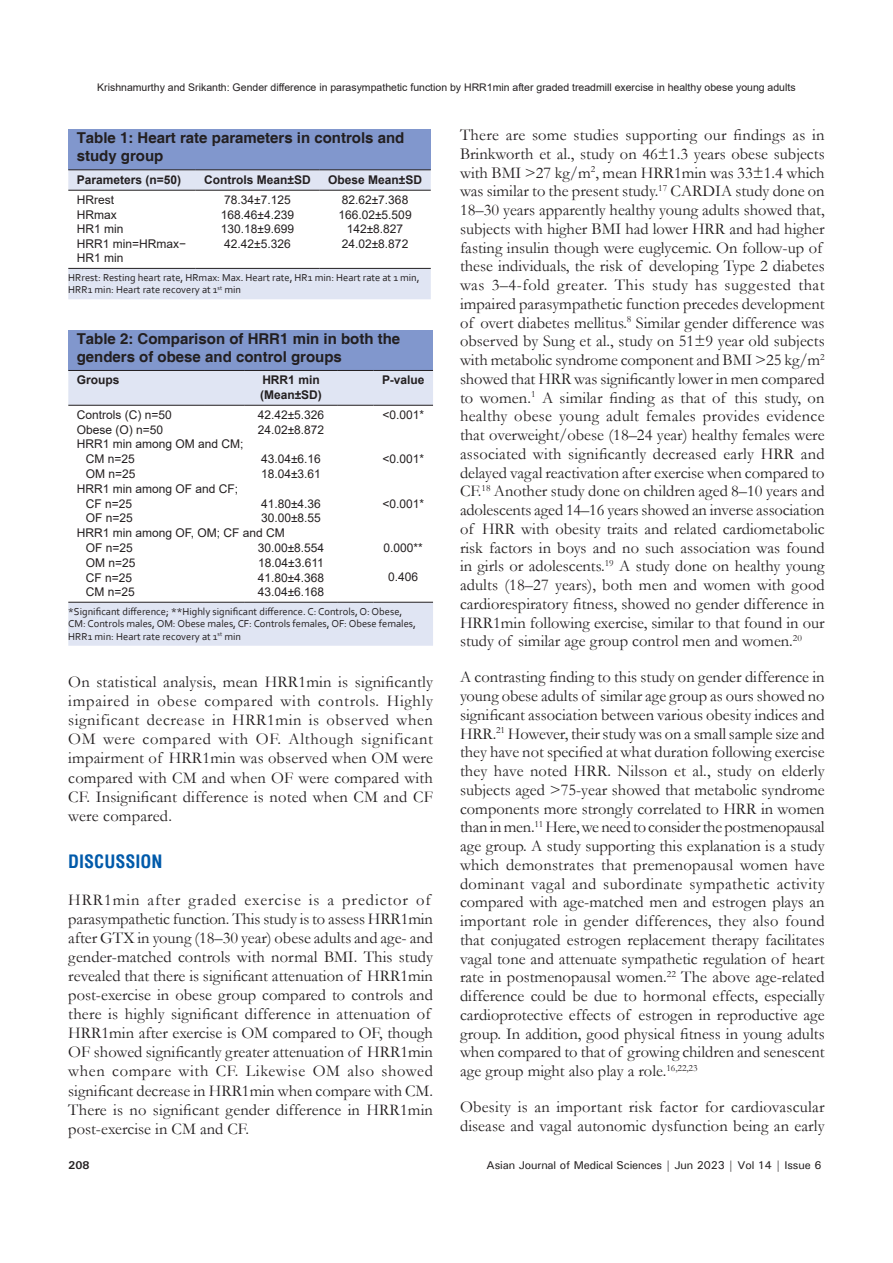
<style>
.page{position:relative;width:893px;height:1263px;background:#fff}
.page>*{position:absolute;margin:0;border:0;box-sizing:border-box;transform-origin:0 0}
.t1{font:700 condensed 18px "Helvetica";color:#015aaa}
.TX{font:16.5px/18.8px "Garamond";color:#231f20}
.TT{font:700 15px/18px "Helvetica";color:#231f20}
.TB{font:12px "Arial";color:#231f20}
.TCH{font:700 12px/14.4px "Arial";color:#231f20}
.TBL{font:12px/14.4px "Arial";color:#231f20}
.t2{font:500 11.25px "Univers";letter-spacing:-.01em;color:#231f20}
.t3{font:700 11.25px "Univers";color:#231f20}
.TFN{font:10.5px/12.6px "Corbel";color:#231f20}
.t4{font:10.5px "Arial";color:#231f20}
</style>
<div class="page">
<div style="left:68px;top:330px;width:365px;height:40px;background:#8197cd"></div>
<svg style="left:68px;top:370px;width:365px;height:276px"></svg>
<hr style="left:68px;top:602px;width:136px;height:1px;background:#231f20">
<hr style="left:204px;top:602px;width:40px;height:1px;background:#231f20">
<hr style="left:244px;top:602px;width:94px;height:1px;background:#231f20">
<hr style="left:338px;top:602px;width:35px;height:1px;background:#231f20">
<hr style="left:68px;top:405px;width:136px;height:1px;background:#231f20">
<hr style="left:204px;top:405px;width:40px;height:1px;background:#231f20">
<hr style="left:244px;top:405px;width:94px;height:1px;background:#231f20">
<hr style="left:338px;top:405px;width:35px;height:1px;background:#231f20">
<hr style="left:374px;top:405px;width:59px;height:1px;background:#231f20">
<hr style="left:68px;top:370px;width:136px;height:1px;background:#231f20">
<hr style="left:204px;top:370px;width:40px;height:1px;background:#231f20">
<hr style="left:244px;top:370px;width:94px;height:1px;background:#231f20">
<hr style="left:338px;top:370px;width:35px;height:1px;background:#231f20">
<hr style="left:374px;top:370px;width:59px;height:1px;background:#231f20">
<hr style="left:374px;top:602px;width:59px;height:1px;background:#231f20">
<div style="left:68px;top:129px;width:363px;height:41px;background:#8197cd"></div>
<svg style="left:68px;top:170px;width:363px;height:129px"></svg>
<hr style="left:68px;top:268px;width:128px;height:1px;background:#231f20">
<hr style="left:196px;top:268px;width:123px;height:1px;background:#231f20">
<hr style="left:319px;top:268px;width:112px;height:1px;background:#231f20">
<hr style="left:68px;top:190px;width:128px;height:1px;background:#231f20">
<hr style="left:196px;top:190px;width:123px;height:1px;background:#231f20">
<hr style="left:319px;top:190px;width:112px;height:1px;background:#231f20">
<hr style="left:68px;top:169px;width:128px;height:1px;background:#231f20">
<hr style="left:196px;top:169px;width:123px;height:1px;background:#231f20">
<hr style="left:319px;top:169px;width:112px;height:1px;background:#231f20">
<p class="t4" style="left:97px;top:80px;width:700px">Krishnamurthy and Srikanth: Gender difference in parasympathetic function by HRR1min after graded treadmill exercise in healthy obese young adults</p>
<p class="TT" style="left:77px;top:130px;width:329px">Table 1: Heart rate parameters in controls and study group</p>
<p class="TCH" style="left:77px;top:172px;width:106px">Parameters (n=50)</p>
<p class="TCH" style="left:204px;top:172px;width:108px">Controls Mean±SD</p>
<p class="TCH" style="left:328px;top:172px;width:95px">Obese Mean±SD</p>
<p class="TB" style="left:77px;top:191px;width:39px">HRrest</p>
<p class="TB" style="left:224px;top:191px;width:68px">78.34±7.125</p>
<p class="TB" style="left:342px;top:191px;width:68px">82.62±7.368</p>
<p class="TB" style="left:77px;top:206px;width:41px">HRmax</p>
<p class="TB" style="left:221px;top:206px;width:75px">168.46±4.239</p>
<p class="TB" style="left:338px;top:206px;width:75px">166.02±5.509</p>
<p class="TB" style="left:77px;top:221px;width:48px">HR1 min</p>
<p class="TB" style="left:221px;top:221px;width:75px">130.18±9.699</p>
<p class="TB" style="left:347px;top:221px;width:58px">142±8.827</p>
<p class="TBL" style="left:77px;top:236px;width:111px">HRR1 min=HRmax−<br>HR1 min</p>
<p class="TBL" style="left:224px;top:236px;width:68px">42.42±5.326</p>
<p class="TBL" style="left:342px;top:236px;width:68px">24.02±8.872</p>
<p class="TFN" style="left:68px;top:271px;width:353px">HRrest: Resting heart rate, HRmax: Max. Heart rate, HR1 min: Heart rate at 1 min,<br>HRR1 min: Heart rate recovery at 1<sup>st</sup> min</p>
<p class="TT" style="left:77px;top:330px;width:325px">Table 2: Comparison of HRR1 min in both the genders of obese and control groups</p>
<p class="TCH" style="left:77px;top:373px;width:44px">Groups</p>
<p class="TCH" style="left:260px;top:373px;width:63px">HRR1 min (Mean±SD)</p>
<p class="TCH" style="left:382px;top:373px;width:44px">P‑value</p>
<p class="TB" style="left:77px;top:406px;width:97px">Controls (C) n=50</p>
<p class="TB" style="left:258px;top:406px;width:68px">42.42±5.326</p>
<p class="TB" style="left:382px;top:406px;width:43px">&lt;0.001*</p>
<p class="TB" style="left:77px;top:421px;width:88px">Obese (O) n=50</p>
<p class="TB" style="left:258px;top:421px;width:68px">24.02±8.872</p>
<p class="TB" style="left:77px;top:436px;width:168px">HRR1 min among OM and CM;</p>
<p class="TB" style="left:86px;top:451px;width:51px">CM n=25</p>
<p class="TB" style="left:261px;top:451px;width:61px">43.04±6.16</p>
<p class="TB" style="left:382px;top:451px;width:43px">&lt;0.001*</p>
<p class="TB" style="left:86px;top:465px;width:51px">OM n=25</p>
<p class="TB" style="left:261px;top:465px;width:61px">18.04±3.61</p>
<p class="TB" style="left:77px;top:480px;width:163px">HRR1 min among OF and CF;</p>
<p class="TB" style="left:86px;top:495px;width:48px">CF n=25</p>
<p class="TB" style="left:261px;top:495px;width:61px">41.80±4.36</p>
<p class="TB" style="left:382px;top:495px;width:43px">&lt;0.001*</p>
<p class="TB" style="left:86px;top:510px;width:49px">OF n=25</p>
<p class="TB" style="left:261px;top:510px;width:61px">30.00±8.55</p>
<p class="TB" style="left:77px;top:525px;width:210px">HRR1 min among OF, OM; CF and CM</p>
<p class="TB" style="left:86px;top:539px;width:49px">OF n=25</p>
<p class="TB" style="left:258px;top:539px;width:68px">30.00±8.554</p>
<p class="TB" style="left:384px;top:539px;width:41px">0.000**</p>
<p class="TB" style="left:86px;top:554px;width:51px">OM n=25</p>
<p class="TB" style="left:258px;top:554px;width:67px">18.04±3.611</p>
<p class="TB" style="left:86px;top:569px;width:48px">CF n=25</p>
<p class="TB" style="left:258px;top:569px;width:68px">41.80±4.368</p>
<p class="TBL" style="left:388px;top:570px;width:32px">0.406</p>
<p class="TBL" style="left:86px;top:585px;width:51px">CM n=25</p>
<p class="TBL" style="left:258px;top:585px;width:68px">43.04±6.168</p>
<p class="TFN" style="left:68px;top:604px;width:349px">*Significant difference; **Highly significant difference. C: Controls, O: Obese,<br>CM: Controls males, OM: Obese males, CF: Controls females, OF: Obese females,<br>HRR1 min: Heart rate recovery at 1<sup>st</sup> min</p>
<p class="TX" style="left:68px;top:672px;width:366px;text-align:justify">On statistical analysis, mean HRR1min is significantly impaired in obese compared with controls. Highly significant decrease in HRR1min is observed when OM were compared with OF. Although significant impairment of HRR1min was observed when OM were compared with CM and when OF were compared with CF. Insignificant difference is noted when CM and CF were compared.</p>
<h1 class="t1" style="left:68px;top:850px;width:96px">DISCUSSION</h1>
<p class="TX" style="left:68px;top:889px;width:366px">HRR1min after graded exercise is a predictor of parasympathetic function. This study is to assess HRR1min after GTX in young (18–30 year) obese adults and age- and gender-matched controls with normal BMI. This study revealed that there is significant attenuation of HRR1min post-exercise in obese group compared to controls and there is highly significant difference in attenuation of HRR1min after exercise is OM compared to OF, though OF showed significantly greater attenuation of HRR1min when compare with CF. Likewise OM also showed significant decrease in HRR1min when compare with CM.<br>There is no significant gender difference in HRR1min post-exercise in CM and CF.</p>
<p class="TX" style="left:460px;top:125px;width:366px">There are some studies supporting our findings as in Brinkworth et al., study on 46±1.3 years obese subjects with BMI &gt;27 kg/m<sup>2</sup>, mean HRR1min was 33±1.4 which was similar to the present study.<sup>17</sup> CARDIA study done on 18–30 years apparently healthy young adults showed that, subjects with higher BMI had lower HRR and had higher fasting insulin though were euglycemic. On follow-up of these individuals, the risk of developing Type 2 diabetes was 3–4-fold greater. This study has suggested that impaired parasympathetic function precedes development of overt diabetes mellitus.<sup>8</sup> Similar gender difference was observed by Sung et al., study on 51±9 year old subjects with metabolic syndrome component and BMI &gt;25 kg/m<sup>2 </sup>showed that HRR was significantly lower in men compared to women.<sup>1</sup> A similar finding as that of this study, on healthy obese young adult females provides evidence that overweight/obese (18–24 year) healthy females were associated with significantly decreased early HRR and delayed vagal reactivation after exercise when compared to CF.<sup>18</sup> Another study done on children aged 8–10 years and adolescents aged 14–16 years showed an inverse association of HRR with obesity traits and related cardiometabolic risk factors in boys and no such association was found in girls or adolescents.<sup>19</sup> A study done on healthy young adults (18–27 years), both men and women with good cardiorespiratory fitness, showed no gender difference in HRR1min following exercise, similar to that found in our study of similar age group control men and women.<sup>20</sup></p>
<p class="TX" style="left:460px;top:667px;width:366px;text-align:justify">A contrasting finding to this study on gender difference in young obese adults of similar age group as ours showed no significant association between various obesity indices and HRR.<sup>21</sup> However, their study was on a small sample size and they have not specified at what duration following exercise they have noted HRR. Nilsson et al., study on elderly subjects aged &gt;75-year showed that metabolic syndrome components more strongly correlated to HRR in women than in men.<sup>11</sup> Here, we need to consider the postmenopausal age group. A study supporting this explanation is a study which demonstrates that premenopausal women have dominant vagal and subordinate sympathetic activity compared with age-matched men and estrogen plays an important role in gender differences, they also found that conjugated estrogen replacement therapy facilitates vagal tone and attenuate sympathetic regulation of heart rate in postmenopausal women.<sup>22</sup> The above age-related difference could be due to hormonal effects, especially cardioprotective effects of estrogen in reproductive age group. In addition, good physical fitness in young adults when compared to that of growing children and senescent age group might also play a role.<sup>16,22,23</sup></p>
<p class="TX" style="left:460px;top:1097px;width:366px">Obesity is an important risk factor for cardiovascular disease and vagal autonomic dysfunction being an early</p>
<p class="t3" style="left:68px;top:1158px;width:23px">208</p>
<p class="t2" style="left:487px;top:1157px;width:336px">Asian Journal of Medical Sciences | Jun 2023 | Vol 14 | Issue 6</p>
</div>
